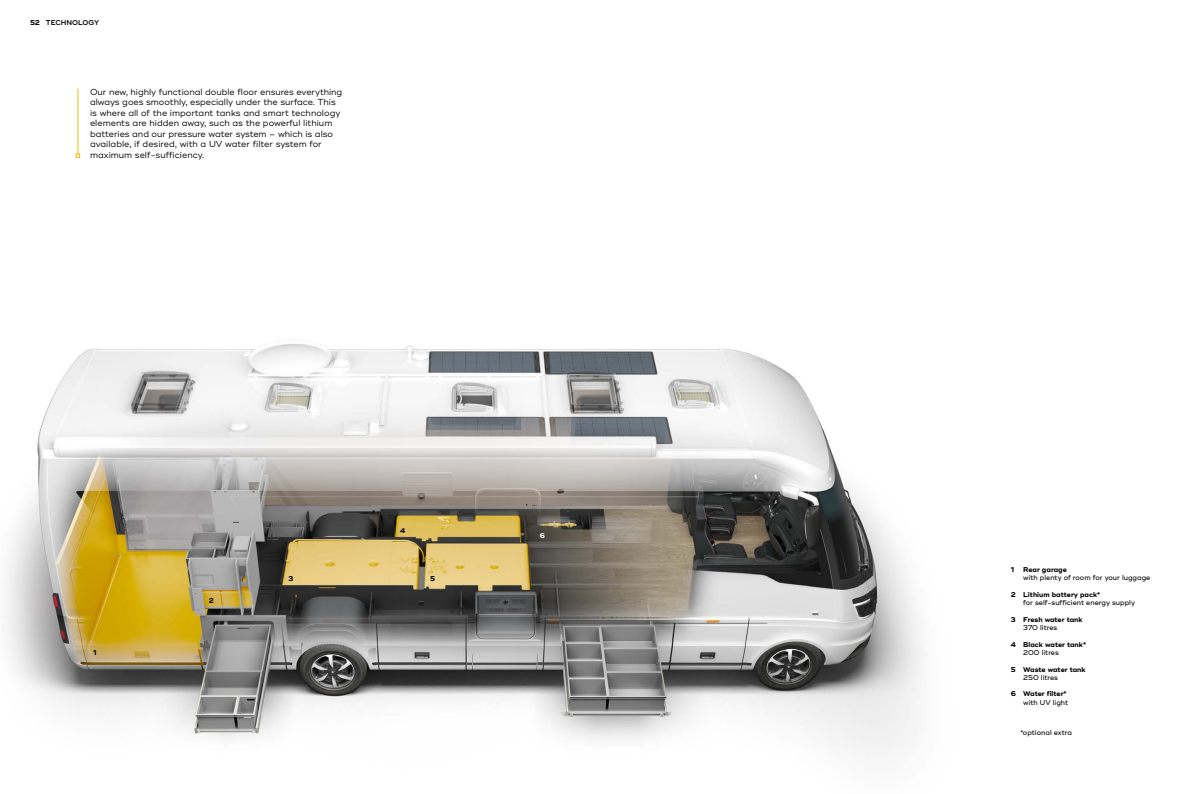
<style>
.page{position:relative;width:1191px;height:794px;background:#fff}
.page>*{position:absolute;margin:0;border:0;box-sizing:border-box;transform-origin:0 0}
.t1{font:8.75px/10.5px "Ridley Grotesk";letter-spacing:-.005em;color:#000}
.t2{font:500 7px "Ridley Grotesk";color:#000}
.t3{font:700 7px "Ridley Grotesk";color:#000}
.t4{font:600 7px "Ridley Grotesk";color:#000}
.t5{font:700 7px "Ridley Grotesk";color:#fff}
.s1{font-weight:700}
</style>
<div class="page">
<img style="left:6px;top:344px;width:916px;height:410px">
<hr style="left:77px;top:89px;width:1px;height:65px;background:#fbbb00">
<svg style="left:76px;top:153px;width:4px;height:5px"></svg>
<p class="t4" style="left:30px;top:18px;width:71px"><span class="s1">52</span> TECHNOLOGY</p>
<p class="t1" style="left:90px;top:87px;width:254px">Our new, highly functional double floor ensures everything always goes smoothly, especially under the surface. This is where all of the important tanks and smart technology elements are hidden away, such as the powerful lithium batteries and our pressure water system – which is also available, if desired, with a UV water filter system for maximum self-sufficiency.</p>
<p class="t3" style="left:93px;top:648px;width:5px">1</p>
<p class="t3" style="left:209px;top:596px;width:6px">2</p>
<p class="t3" style="left:400px;top:526px;width:7px">4</p>
<p class="t3" style="left:288px;top:574px;width:6px">3</p>
<p class="t3" style="left:430px;top:574px;width:6px">5</p>
<p class="t5" style="left:540px;top:531px;width:7px">6</p>
<p class="t3" style="left:1010px;top:565px;width:5px">1</p>
<p class="t3" style="left:1023px;top:565px;width:45px">Rear garage</p>
<p class="t2" style="left:1023px;top:574px;width:129px">with plenty of room for your luggage</p>
<p class="t3" style="left:1010px;top:590px;width:91px">2 Lithium battery pack*</p>
<p class="t2" style="left:1023px;top:599px;width:113px">for self-sufficient energy supply</p>
<p class="t3" style="left:1010px;top:615px;width:73px">3 Fresh water tank</p>
<p class="t2" style="left:1023px;top:623px;width:35px">370 litres</p>
<p class="t3" style="left:1010px;top:640px;width:77px">4 Black water tank*</p>
<p class="t2" style="left:1023px;top:648px;width:37px">200 litres</p>
<p class="t3" style="left:1010px;top:665px;width:76px">5 Waste water tank</p>
<p class="t2" style="left:1023px;top:673px;width:36px">250 litres</p>
<p class="t3" style="left:1010px;top:690px;width:57px">6 Water filter*</p>
<p class="t2" style="left:1023px;top:698px;width:46px">with UV light</p>
<p class="t2" style="left:1020px;top:728px;width:53px">*optional extra</p>
</div>
